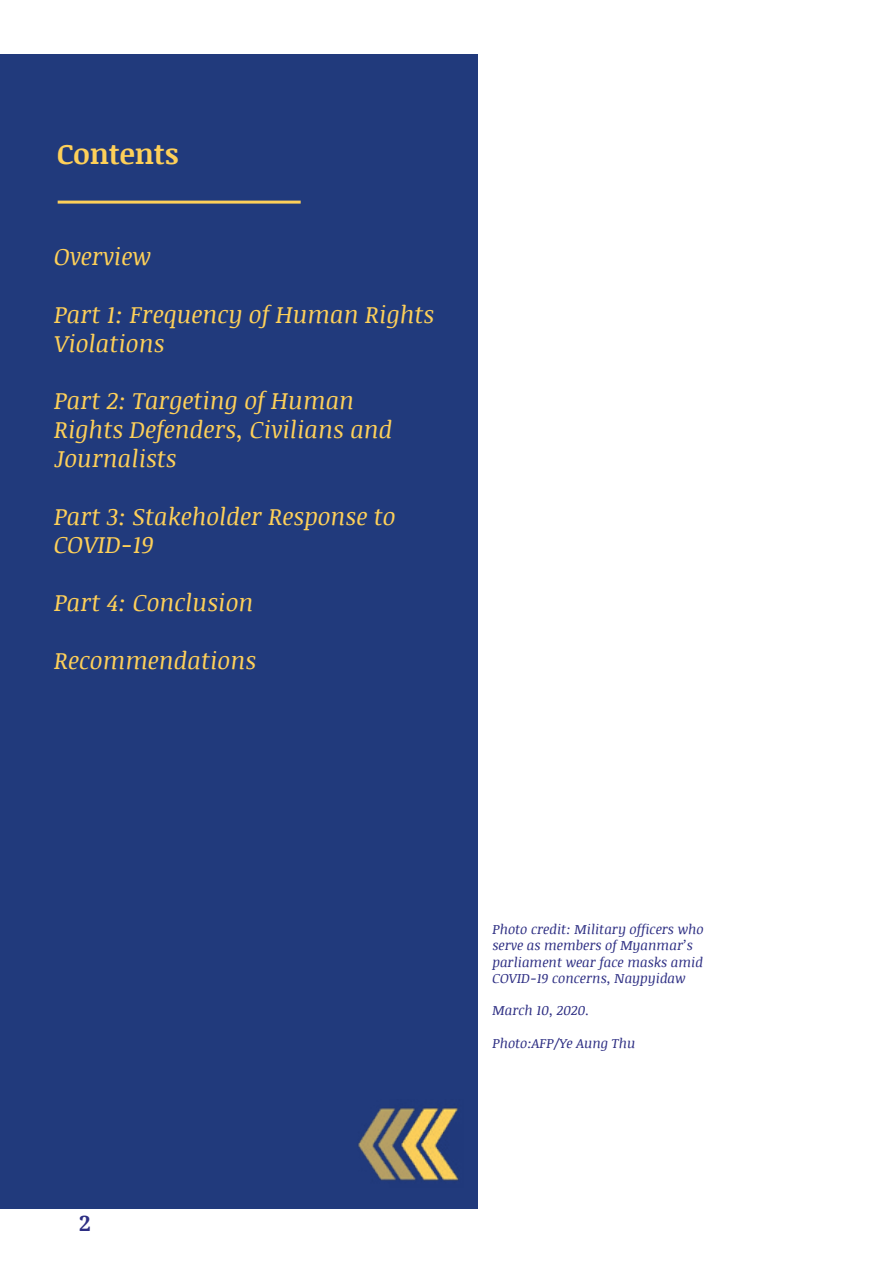
<style>
.page{position:relative;width:893px;height:1263px;background:#fff}
.page>*{position:absolute;margin:0;border:0;box-sizing:border-box;transform-origin:0 0}
.t1{font:700 28.5px "Noticia Text";color:#fed059}
.t2{font:italic 24px/28.8px "Noticia Text";color:#fed059}
.t3{font:700 21px "Noto Serif";color:#2d2e83}
.t4{font:italic 13.5px/16.2px "Noticia Text";color:#2d2e83}
</style>
<div class="page">
<div style="left:0;top:54px;width:477px;height:1155px;background:#213a7c"></div>
<hr style="left:58px;top:201px;width:243px;height:3px;background:#fed059">
<img style="left:428px;top:1107px;width:31px;height:74px">
<img style="left:358px;top:1107px;width:70px;height:74px">
<p class="t1" style="left:57px;top:134px;width:123px">Contents</p>
<p class="t2" style="left:54px;top:242px;width:98px">Overview</p>
<p class="t2" style="left:54px;top:299px;width:382px">Part 1: Frequency of Human Rights<br>Violations</p>
<p class="t2" style="left:54px;top:386px;width:340px">Part 2: Targeting of Human<br>Rights Defenders, Civilians and<br>Journalists</p>
<p class="t2" style="left:54px;top:501px;width:343px">Part 3: Stakeholder Response to<br>COVID-19</p>
<p class="t2" style="left:54px;top:587px;width:201px">Part 4: Conclusion</p>
<p class="t2" style="left:54px;top:645px;width:204px">Recommendations</p>
<p class="t3" style="left:79px;top:1209px;width:13px">2</p>
<p class="t4" style="left:492px;top:921px;width:213px">Photo credit: Military officers who serve as members of Myanmar’s parliament wear face masks amid<br>COVID-19 concerns, Naypyidaw</p>
<p class="t4" style="left:492px;top:1002px;width:99px">March 10, 2020.</p>
<p class="t4" style="left:492px;top:1034px;width:144px">Photo:AFP/Ye Aung Thu</p>
</div>
